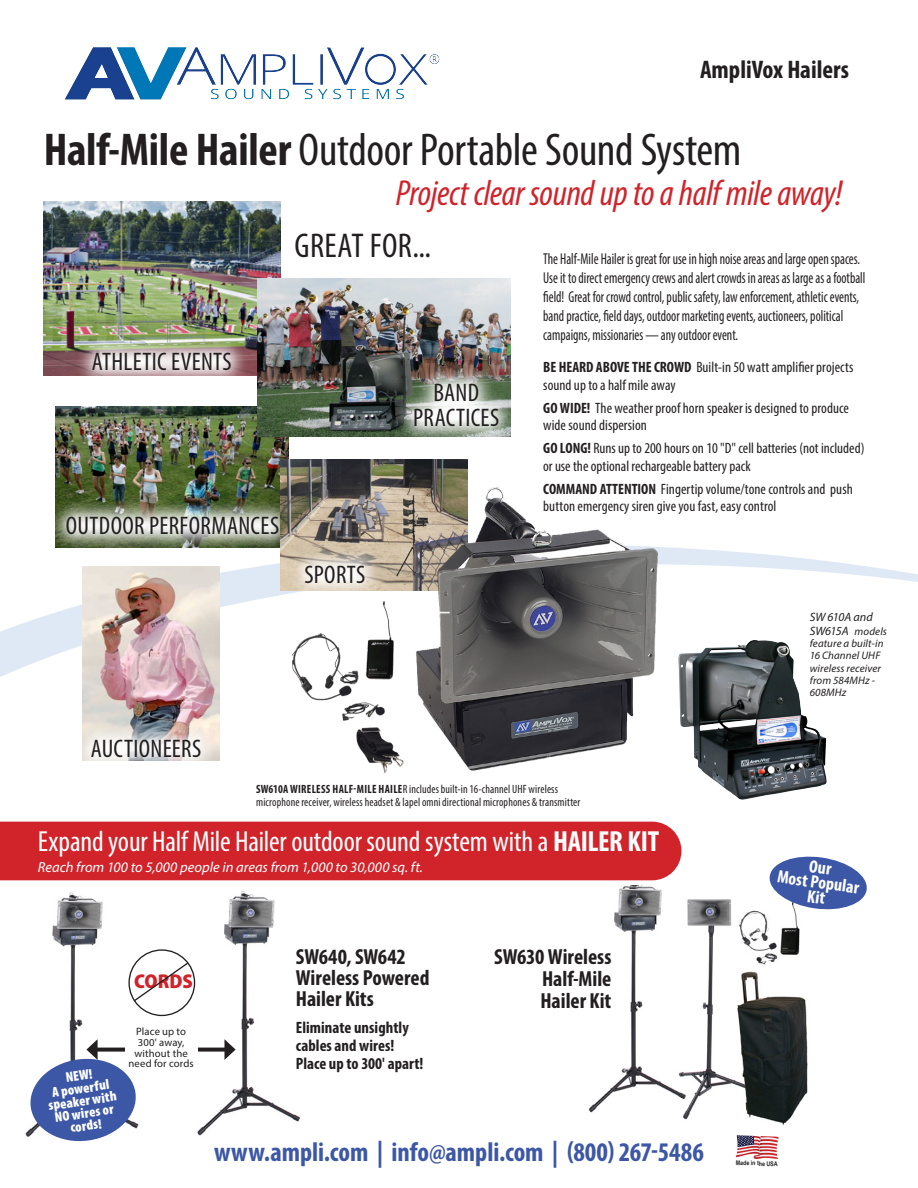
<style>
.page{position:relative;width:918px;height:1188px;background:#fff}
.page>*{position:absolute;margin:0;border:0;box-sizing:border-box;transform-origin:0 0}
.t1{font:condensed 46.2px "Myriad Pro";letter-spacing:-.01em;color:#231f20}
.t2{font:italic condensed 36.3px "Myriad Pro";letter-spacing:-.01em;color:#d1232a}
.t3{font:condensed 34.5px "Myriad Pro";letter-spacing:.01em;color:#231f20}
.t4{font:condensed 29.1px "Myriad Pro";letter-spacing:-.005em;color:#fff}
.t5{font:700 condensed 27px "Myriad Pro";color:#3c57a6}
.t6{font:condensed 25.5px/25.5px "Myriad Pro";letter-spacing:.015em;color:#231f20;text-align:center}
.t7{font:700 condensed 25.5px "Myriad Pro";color:#231f20}
.t8{font:700 condensed 21.9px/21.9px "Myriad Pro";color:#231f20;text-align:justify}
.t9{font:900 semi-condensed 20.1px "Myriad Pro";letter-spacing:-.005em;color:#d1232a}
.t10{font:700 condensed 18px "Myriad Pro";color:#fff}
.t11{font:700 condensed 16.5px "Myriad Pro";letter-spacing:.005em;color:#231f20}
.t12{font:condensed 15.75px/18.9px "Myriad Pro";color:#231f20;scale:.85 1}
.t13{font:condensed 15px/17.4px "Myriad Pro";letter-spacing:.005em;color:#231f20}
.t14{font:italic 14.55px "Myriad Pro";color:#fff}
.t15{font:900 condensed 14.25px/12.6px "Myriad Pro";color:#fff;text-align:center}
.bullet_front_page{font:italic 12.15px/14.5px "Myriad Pro";letter-spacing:-.01em;color:#231f20}
.Paragraph_Style_1NEW{font:condensed 12px/13.5px "Myriad Pro";letter-spacing:.01em;color:#231f20;scale:.95 1}
.bullet_front_page-2{font:italic 10.95px/12.1px "Myriad Pro";letter-spacing:.01em;color:#231f20}
.t16{font:10.65px "Myriad Pro";letter-spacing:.01em;color:#231f20}
.t17{font:700 6.45px "Arial Narrow";color:#231f20}
.s1{font-weight:700}
.s2{font-size:10.95px}
</style>
<div class="page">
<svg style="left:0;top:547px;width:918px;height:339px"></svg>
<img style="left:12px;top:880px;width:293px;height:257px">
<div style="left:128px;top:949px;width:67px;height:67px;border:1px solid #231f20;border-radius:50%"></div>
<svg style="left:132px;top:961px;width:58px;height:42px"></svg>
<svg style="left:197px;top:1048px;width:27px;height:4px"></svg>
<svg style="left:224px;top:1039px;width:12px;height:21px"></svg>
<div style="left:125px;top:1027px;width:72px;height:63px;background:#fff"></div>
<div style="left:0;top:822px;width:681px;height:58px;background:#d1232a"></div>
<img style="left:588px;top:886px;width:220px;height:239px">
<svg style="left:736px;top:1135px;width:43px;height:24px"></svg>
<img style="left:677px;top:640px;width:151px;height:160px">
<svg style="left:28px;top:1039px;width:111px;height:103px"></svg>
<img style="left:55px;top:407px;width:233px;height:91px">
<img style="left:83px;top:567px;width:136px;height:154px">
<img style="left:44px;top:201px;width:237px;height:175px">
<img style="left:257px;top:279px;width:253px;height:157px">
<img style="left:292px;top:591px;width:107px;height:184px">
<img style="left:74px;top:334px;width:176px;height:42px">
<img style="left:396px;top:364px;width:115px;height:73px">
<img style="left:48px;top:498px;width:232px;height:55px">
<svg style="left:73px;top:721px;width:146px;height:55px"></svg>
<img style="left:280px;top:459px;width:188px;height:132px">
<svg style="left:287px;top:547px;width:96px;height:55px"></svg>
<img style="left:399px;top:475px;width:273px;height:322px">
<img style="left:64px;top:47px;width:376px;height:53px">
<svg style="left:768px;top:854px;width:101px;height:58px"></svg>
<p class="t7" style="left:700px;top:53px;width:150px">AmpliVox Hailers</p>
<p class="t1" style="left:44px;top:122px;width:699px"><span class="s1">Half-Mile Hailer</span> Outdoor Portable Sound System</p>
<p class="t2" style="left:396px;top:172px;width:448px">Project clear sound up to a half mile away!</p>
<p class="t3" style="left:295px;top:224px;width:138px">GREAT FOR...</p>
<p class="t6" style="left:92px;top:349px;width:141px">ATHLETIC EVENTS</p>
<p class="t6" style="left:66px;top:513px;width:215px">OUTDOOR PERFORMANCES</p>
<p class="t6" style="left:304px;top:561px;width:63px">SPORTS</p>
<p class="t6" style="left:413px;top:379px;width:88px">BAND<br>PRACTICES</p>
<p class="t6" style="left:91px;top:736px;width:112px">AUCTIONEERS</p>
<p class="t12" style="left:543px;top:249px;width:381px">The Half-Mile Hailer is great for use in high noise areas and large open spaces.<br>Use it to direct emergency crews and alert crowds in areas as large as a football field! Great for crowd control, public safety, law enforcement, athletic events, band practice, field days, outdoor marketing events, auctioneers, political campaigns, missionaries — any outdoor event.</p>
<p class="t13" style="left:543px;top:359px;width:312px"><span class="s1">BE HEARD ABOVE THE CROWD</span> Built-in 50 watt amplifier projects sound up to a half mile away</p>
<p class="t13" style="left:543px;top:399px;width:307px"><span class="s1">GO WIDE!</span> The weather proof horn speaker is designed to produce wide sound dispersion</p>
<p class="t13" style="left:543px;top:440px;width:323px"><span class="s1">GO LONG!</span> Runs up to 200 hours on 10 "D" cell batteries (not included) or use the optional rechargeable battery pack</p>
<p class="t13" style="left:543px;top:480px;width:311px"><span class="s1">COMMAND ATTENTION</span> Fingertip volume/tone controls and push button emergency siren give you fast, easy control</p>
<p class="bullet_front_page" style="left:810px;top:609px;width:79px">SW 610A and<br>SW615A <span class="s2">models</span></p>
<p class="bullet_front_page-2" style="left:810px;top:637px;width:75px">feature a built‑in<br>16 Channel UHF wireless receiver from 584MHz -<br>608MHz</p>
<p class="Paragraph_Style_1NEW" style="left:256px;top:782px;width:343px"><span class="s1">SW610A WIRELESS HALF-MILE HAILE</span>R includesbuilt-in 16-channel UHF wireless microphone receiver, wireless headset &amp; lapel omni directional microphones &amp; transmitter</p>
<p class="t4" style="left:38px;top:823px;width:623px">Expand your Half Mile Hailer outdoor sound system with a <span class="s1">HAILER KIT</span></p>
<p class="t14" style="left:38px;top:858px;width:387px">Reach from 100 to 5,000 people in areas from 1,000 to 30,000 sq. ft.</p>
<p class="t15" style="left:65px;top:1072px;width:28px;rotate:-8deg">NEW!</p>
<p class="t15" style="left:46px;top:1087px;width:71px;rotate:-8deg">A powerful speaker with</p>
<p class="t15" style="left:54px;top:1111px;width:61px;rotate:-8deg">NO wires or</p>
<p class="t15" style="left:70px;top:1122px;width:33px;rotate:-8deg">cords!</p>
<p class="t9" style="left:134px;top:968px;width:60px">CORDS</p>
<p class="t16" style="left:136px;top:1025px;width:51px">Place up to</p>
<p class="t16" style="left:138px;top:1036px;width:48px">300' away,</p>
<p class="t16" style="left:135px;top:1047px;width:55px">without the</p>
<p class="t16" style="left:128px;top:1057px;width:67px">need for cords</p>
<p class="t8" style="left:296px;top:946px;width:135px;line-height:21px;text-align:left">SW640, SW642<br>Wireless Powered<br>Hailer Kits</p>
<p class="t11" style="left:296px;top:1017px;width:114px">Eliminate unsightly</p>
<p class="t11" style="left:296px;top:1035px;width:100px">cables and wires!</p>
<p class="t11" style="left:296px;top:1053px;width:129px">Place up to 300' apart!</p>
<p class="t8" style="left:541px;top:945px;width:72px;text-indent:-46px">SW630 Wireless Half-Mile Hailer Kit</p>
<p class="t5" style="left:214px;top:1135px;width:491px">www.ampli.com | info@ampli.com | (800) 267-5486</p>
<p class="t10" style="left:779px;top:865px;width:84px;rotate:8deg">Most Popular</p>
<p class="t17" style="left:736px;top:1158px;width:43px;rotate:2deg">Made in the USA</p>
</div>
